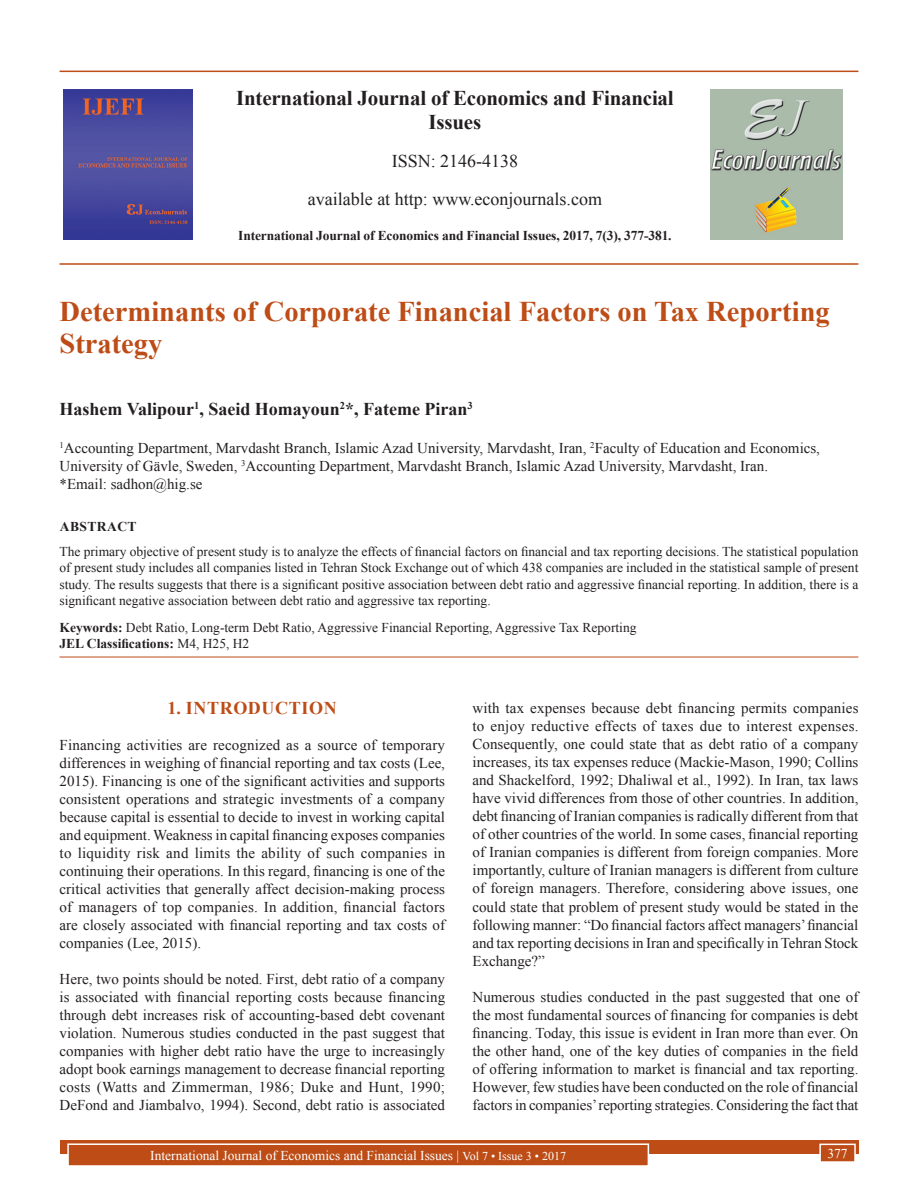
<style>
.page{position:relative;width:918px;height:1188px;background:#fff}
.page>*{position:absolute;margin:0;border:0;box-sizing:border-box;transform-origin:0 0}
.t1{font:700 28.5px/31.5px "Times New Roman";color:#bd4c16}
.t2{font:700 21px/24px "Times New Roman";letter-spacing:-.01em;color:#231f20;text-align:center}
.t3{font:18px/38px "Times New Roman";color:#231f20;text-align:center}
.t4{font:700 18px "Times New Roman";color:#231f20}
.t5{font:700 18px "Times New Roman";letter-spacing:.035em;color:#bd4c16}
.t6{font:15px/18px "Times New Roman";color:#231f20;text-align:justify}
.t7{font:13.5px/16.5px "Times New Roman";color:#231f20;text-align:justify}
.t8{font:13.5px "Times New Roman";color:#fff}
.t9{font:700 13.5px "Times New Roman";letter-spacing:-.01em;color:#231f20}
.t10{font:700 13.5px "Times New Roman";letter-spacing:.035em;color:#231f20}
.s1{font-weight:700}
.s2{font-size:12px}
</style>
<div class="page">
<hr style="left:60px;top:71px;width:798px;height:1px;background:#bd4c16">
<hr style="left:60px;top:263px;width:798px;height:2px;background:#bd4c16">
<img style="left:64px;top:89px;width:129px;height:151px">
<img style="left:711px;top:89px;width:132px;height:150px">
<div style="left:60px;top:1140px;width:798px;height:13px;background:#bd4c16"></div>
<div style="left:68px;top:1144px;width:580px;height:22px;background:#bd4c16"></div>
<div style="left:67px;top:1143px;width:582px;height:24px;border:2px solid #fff"></div>
<div style="left:820px;top:1144px;width:35px;height:18px;background:#bd4c16"></div>
<div style="left:819px;top:1144px;width:37px;height:19px;border:2px solid #fff"></div>
<hr style="left:60px;top:657px;width:798px;height:1px;background:#bd4c16">
<h2 class="t2" style="left:236px;top:85px;width:439px">International Journal of Economics and Financial<br>Issues</h2>
<p class="t3" style="left:308px;top:141px;width:296px">ISSN: 2146-4138<br>available at http: www.econjournals.com</p>
<p class="t9" style="left:238px;top:226px;width:435px">International Journal of Economics and Financial Issues, 2017, 7(3), 377-381.</p>
<h1 class="t1" style="left:60px;top:295px;width:772px">Determinants of Corporate Financial Factors on Tax Reporting<br>Strategy</h1>
<p class="t4" style="left:60px;top:396px;width:415px">Hashem Valipour<sup>1</sup>, Saeid Homayoun<sup>2</sup>*, Fateme Piran<sup>3</sup></p>
<p class="t6" style="left:60px;top:438px;width:762px;text-align:left"><sup>1</sup>Accounting Department, Marvdasht Branch, Islamic Azad University, Marvdasht, Iran, <sup>2</sup>Faculty of Education and Economics,<br>University of Gävle, Sweden, <sup>3</sup>Accounting Department, Marvdasht Branch, Islamic Azad University, Marvdasht, Iran.<br>*Email: sadhon@hig.se</p>
<p class="t10" style="left:60px;top:516px;width:78px">ABSTRACT</p>
<p class="t7" style="left:60px;top:543px;width:800px">The primary objective of present study is to analyze the effects of financial factors on financial and tax reporting decisions. The statistical population of present study includes all companies listed in Tehran Stock Exchange out of which 438 companies are included in the statistical sample of present study. The results suggests that there is a significant positive association between debt ratio and aggressive financial reporting. In addition, there is a significant negative association between debt ratio and aggressive tax reporting.</p>
<p class="t7" style="left:60px;top:619px;width:578px"><span class="s1">Keywords:</span> Debt Ratio, Long-term Debt Ratio, Aggressive Financial Reporting, Aggressive Tax Reporting<br><span class="s1">JEL Classifications:</span> M4, H25, H2</p>
<p class="t5" style="left:168px;top:695px;width:171px">1. INTRODUCTION</p>
<p class="t6" style="left:60px;top:736px;width:387px">Financing activities are recognized as a source of temporary differences in weighing of financial reporting and tax costs (Lee, 2015). Financing is one of the significant activities and supports consistent operations and strategic investments of a company because capital is essential to decide to invest in working capital and equipment. Weakness in capital financing exposes companies to liquidity risk and limits the ability of such companies in continuing their operations. In this regard, financing is one of the critical activities that generally affect decision-making process of managers of top companies. In addition, financial factors are closely associated with financial reporting and tax costs of companies (Lee, 2015).</p>
<p class="t6" style="left:60px;top:970px;width:387px">Here, two points should be noted. First, debt ratio of a company is associated with financial reporting costs because financing through debt increases risk of accounting-based debt covenant violation. Numerous studies conducted in the past suggest that companies with higher debt ratio have the urge to increasingly adopt book earnings management to decrease financial reporting costs (Watts and Zimmerman, 1986; Duke and Hunt, 1990; DeFond and Jiambalvo, 1994). Second, debt ratio is associated</p>
<p class="t6" style="left:473px;top:698px;width:388px">with tax expenses because debt financing permits companies to enjoy reductive effects of taxes due to interest expenses.<br>Consequently, one could state that as debt ratio of a company increases, its tax expenses reduce (Mackie-Mason, 1990; Collins and Shackelford, 1992; Dhaliwal et al., 1992). In Iran, tax laws have vivid differences from those of other countries. In addition, debt financing of Iranian companies is radically different from that of other countries of the world. In some cases, financial reporting of Iranian companies is different from foreign companies. More importantly, culture of Iranian managers is different from culture of foreign managers. Therefore, considering above issues, one could state that problem of present study would be stated in the following manner: “Do financial factors affect managers’ financial and tax reporting decisions in Iran and specifically in Tehran Stock Exchange?”</p>
<p class="t6" style="left:473px;top:987px;width:387px">Numerous studies conducted in the past suggested that one of the most fundamental sources of financing for companies is debt financing. Today, this issue is evident in Iran more than ever. On the other hand, one of the key duties of companies in the field of offering information to market is financial and tax reporting.<br>However, few studies have been conducted on the role of financial factors in companies’ reporting strategies. Considering the fact that</p>
<p class="t8" style="left:150px;top:1146px;width:417px">International Journal of Economics and Financial Issues | <span class="s2">Vol 7 • Issue 3 • 2017</span></p>
<p class="t8" style="left:827px;top:1144px;width:22px">377</p>
</div>
